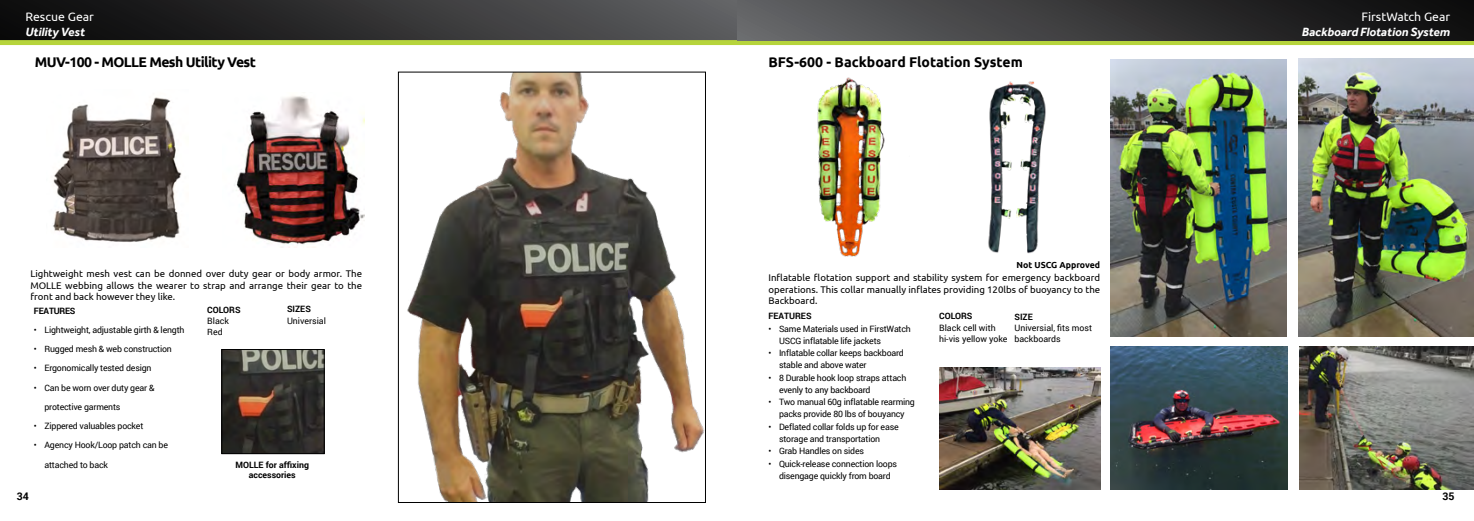
<style>
.page{position:relative;width:1474px;height:521px;background:#fff}
.page>*{position:absolute;margin:0;border:0;box-sizing:border-box;transform-origin:0 0}
.t1{font:700 14px "Ubuntu";letter-spacing:-.015em;color:#000}
.t2{font:700 14px "Ubuntu";letter-spacing:-.04em;color:#000}
.t3{font:italic 700 12.25px "Effra";color:#fff}
.t4{font:12.25px "Ubuntu";color:#fff}
.t5{font:700 10.5px "Roboto";color:#000}
.t6{font:9.62px/11.5px "Ubuntu";color:#000;text-align:justify}
.t7{font:8.75px/12.2px "Roboto";letter-spacing:-.02em;color:#000}
.t8{font:8.75px/11.4px "Roboto";color:#000}
.t9{font:700 8.75px/10.5px "Roboto";color:#000;text-align:center}
.t10{font:700 8.75px "Ubuntu";color:#000}
.t11{font:700 8.75px "Roboto";letter-spacing:-.025em;color:#000}
</style>
<div class="page">
<div style="left:737px;top:40px;width:736px;height:5px;background:#b6d43c"></div>
<div style="left:0;top:0;width:737px;height:41px;background:linear-gradient(to right,#060606,#5e5e61)"></div>
<div style="left:737px;top:0;width:736px;height:40px;background:linear-gradient(to right,#656668,#0a0a0a)"></div>
<div style="left:0;top:40px;width:737px;height:5px;background:#b6d43c"></div>
<img style="left:407px;top:74px;width:297px;height:427px">
<div style="left:398px;top:72px;width:308px;height:431px;border:1px solid #000"></div>
<img style="left:53px;top:97px;width:129px;height:145px">
<img style="left:236px;top:96px;width:128px;height:152px">
<img style="left:223px;top:351px;width:100px;height:101px">
<div style="left:221px;top:349px;width:104px;height:105px;border:1px solid #000"></div>
<img style="left:988px;top:81px;width:58px;height:173px">
<img style="left:817px;top:77px;width:68px;height:180px">
<img style="left:1298px;top:59px;width:175px;height:277px">
<img style="left:1110px;top:347px;width:177px;height:142px">
<img style="left:1299px;top:347px;width:174px;height:142px">
<img style="left:1110px;top:60px;width:176px;height:276px">
<img style="left:939px;top:368px;width:161px;height:121px">
<h2 class="t4" style="left:25px;top:9px;width:70px">Rescue Gear</h2>
<h2 class="t3" style="left:25px;top:24px;width:61px">Utility Vest</h2>
<h1 class="t2" style="left:35px;top:53px;width:223px">MUV-100 - MOLLE Mesh Utility Vest</h1>
<p class="t6" style="left:30px;top:267px;width:333px">Lightweight mesh vest can be donned over duty gear or body armor. The MOLLE webbing allows the wearer to strap and arrange their gear to the front and back however they like.</p>
<p class="t11" style="left:34px;top:304px;width:43px">FEATURES</p>
<p class="t7" style="left:34px;top:323px;width:152px">• Lightweight, adjustable girth &amp; length</p>
<p class="t7" style="left:34px;top:343px;width:139px">• Rugged mesh &amp; web construction</p>
<p class="t7" style="left:34px;top:362px;width:119px">• Ergonomically tested design</p>
<p class="t7" style="left:34px;top:381px;width:122px">• Can be worn over duty gear &amp;</p>
<p class="t7" style="left:44px;top:400px;width:78px">protective garments</p>
<p class="t7" style="left:34px;top:420px;width:111px">• Zippered valuables pocket</p>
<p class="t7" style="left:34px;top:439px;width:135px">• Agency Hook/Loop patch can be</p>
<p class="t7" style="left:44px;top:458px;width:65px">attached to back</p>
<p class="t9" style="left:207px;top:304px;width:35px">COLORS</p>
<p class="t8" style="left:207px;top:315px;width:23px">Black<br>Red</p>
<p class="t9" style="left:287px;top:303px;width:25px">SIZES</p>
<p class="t8" style="left:287px;top:314px;width:40px">Universial</p>
<p class="t9" style="left:235px;top:459px;width:75px">MOLLE for affixing accessories</p>
<h1 class="t1" style="left:768px;top:53px;width:256px">BFS-600 - Backboard Flotation System</h1>
<p class="t10" style="left:1016px;top:260px;width:85px">Not USCG Approved</p>
<p class="t6" style="left:768px;top:271px;width:333px">Inflatable flotation support and stability system for emergency backboard operations. This collar manually inflates providing 120lbs of buoyancy to the Backboard.</p>
<p class="t9" style="left:768px;top:311px;width:45px">FEATURES</p>
<p class="t7" style="left:779px;top:322px;width:133px;text-indent:-10px">• Same Materials used in FirstWatch<br>USCG inflatable life jackets</p>
<p class="t7" style="left:779px;top:347px;width:126px;text-indent:-10px">• Inflatable collar keeps backboard stable and above water</p>
<p class="t7" style="left:779px;top:371px;width:129px;text-indent:-10px">• 8 Durable hook loop straps attach evenly to any backboard</p>
<p class="t7" style="left:768px;top:396px;width:148px;text-align:center">• Two manual 60g inflatable rearming packs provide 80 lbs of bouyancy</p>
<p class="t7" style="left:779px;top:420px;width:121px;text-indent:-10px">• Deflated collar folds up for ease storage and transportation</p>
<p class="t7" style="left:768px;top:445px;width:97px">• Grab Handles on sides</p>
<p class="t7" style="left:768px;top:457px;width:130px;text-align:center">• Quick-release connection loops disengage quickly from board</p>
<p class="t9" style="left:939px;top:311px;width:35px">COLORS</p>
<p class="t8" style="left:939px;top:322px;width:70px">Black cell with hi-vis yellow yoke</p>
<p class="t9" style="left:1014px;top:311px;width:20px">SIZE</p>
<p class="t8" style="left:1014px;top:322px;width:79px">Universial, fits most backboards</p>
<h2 class="t4" style="left:1361px;top:9px;width:90px">FirstWatch Gear</h2>
<h2 class="t3" style="left:1301px;top:24px;width:150px">Backboard Flotation System</h2>
<p class="t5" style="left:17px;top:489px;width:14px">34</p>
<p class="t5" style="left:1442px;top:489px;width:14px">35</p>
</div>
